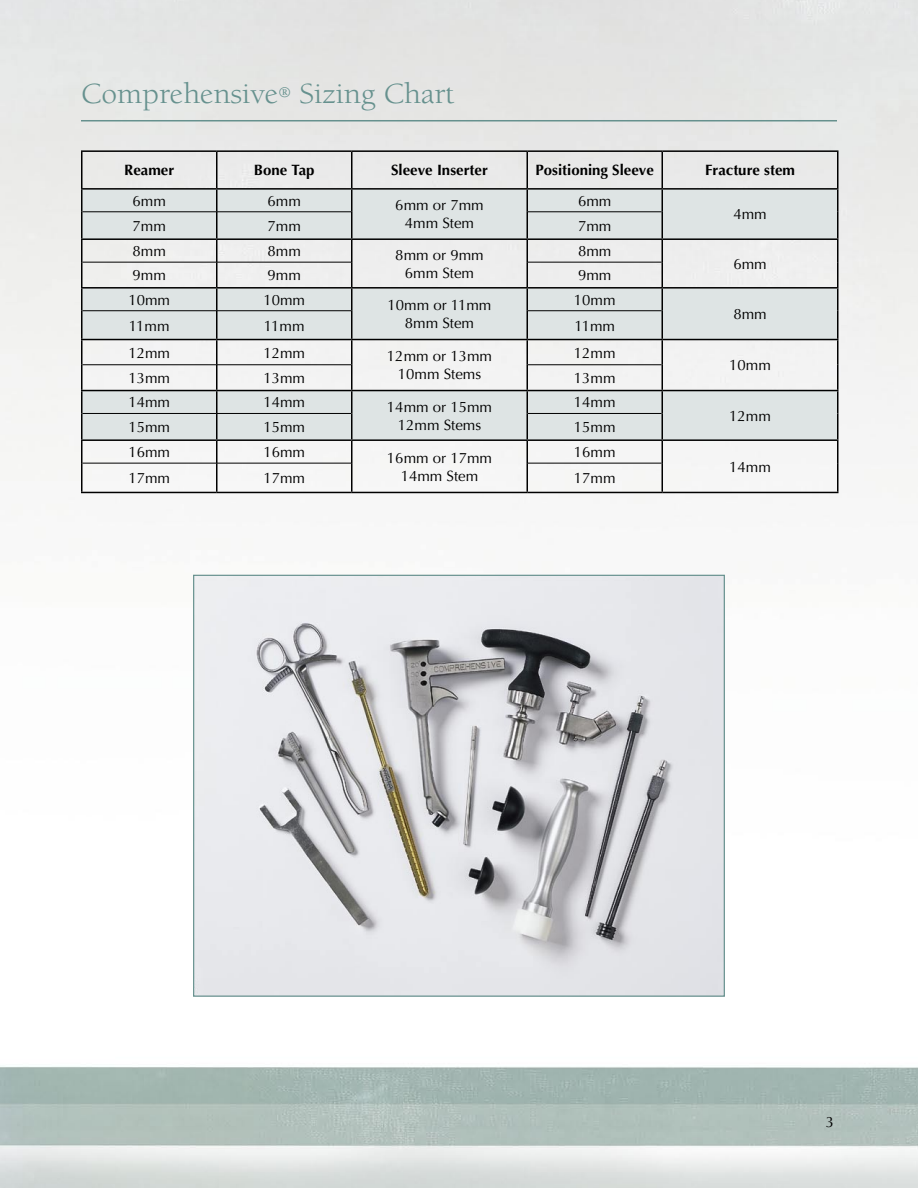
<style>
.page{position:relative;width:918px;height:1188px;background:#fff}
.page>*{position:absolute;margin:0;border:0;box-sizing:border-box;transform-origin:0 0}
.New_Titles{font:30px "Berkeley";color:#66918e;scale:1.05 1}
.body_text{font:15px "Optima";color:#000}
.body_text-2{font:700 15px "Optima";color:#000}
</style>
<div class="page">
<img style="left:0;top:0;width:918px;height:1188px">
<div style="left:82px;top:391px;width:755px;height:49px;background:#dee4e4"></div>
<div style="left:82px;top:289px;width:755px;height:50px;background:#dee4e4"></div>
<div style="left:82px;top:189px;width:755px;height:49px;background:#dee4e4"></div>
<hr style="left:81px;top:150px;width:136px;height:2px;background:#000">
<hr style="left:81px;top:152px;width:1px;height:36px;background:#000">
<hr style="left:217px;top:150px;width:135px;height:2px;background:#000">
<hr style="left:216px;top:152px;width:2px;height:36px;background:#000">
<hr style="left:352px;top:150px;width:175px;height:2px;background:#000">
<hr style="left:351px;top:152px;width:1px;height:36px;background:#000">
<hr style="left:527px;top:150px;width:135px;height:2px;background:#000">
<hr style="left:526px;top:152px;width:2px;height:36px;background:#000">
<hr style="left:662px;top:150px;width:176px;height:2px;background:#000">
<hr style="left:662px;top:152px;width:1px;height:36px;background:#000">
<hr style="left:837px;top:152px;width:1px;height:36px;background:#000">
<hr style="left:81px;top:188px;width:136px;height:2px;background:#000">
<hr style="left:217px;top:188px;width:135px;height:2px;background:#000">
<hr style="left:216px;top:190px;width:2px;height:22px;background:#000">
<hr style="left:352px;top:188px;width:175px;height:2px;background:#000">
<hr style="left:527px;top:188px;width:135px;height:2px;background:#000">
<hr style="left:526px;top:190px;width:2px;height:22px;background:#000">
<hr style="left:662px;top:188px;width:176px;height:2px;background:#000">
<hr style="left:216px;top:212px;width:2px;height:26px;background:#000">
<hr style="left:526px;top:212px;width:2px;height:26px;background:#000">
<hr style="left:81px;top:238px;width:136px;height:2px;background:#000">
<hr style="left:217px;top:238px;width:135px;height:2px;background:#000">
<hr style="left:216px;top:240px;width:2px;height:22px;background:#000">
<hr style="left:352px;top:238px;width:175px;height:2px;background:#000">
<hr style="left:527px;top:238px;width:135px;height:2px;background:#000">
<hr style="left:526px;top:240px;width:2px;height:22px;background:#000">
<hr style="left:662px;top:238px;width:176px;height:2px;background:#000">
<hr style="left:216px;top:262px;width:2px;height:25px;background:#000">
<hr style="left:526px;top:262px;width:2px;height:25px;background:#000">
<hr style="left:81px;top:287px;width:136px;height:2px;background:#000">
<hr style="left:217px;top:287px;width:135px;height:2px;background:#000">
<hr style="left:216px;top:289px;width:2px;height:22px;background:#000">
<hr style="left:352px;top:287px;width:175px;height:2px;background:#000">
<hr style="left:527px;top:287px;width:135px;height:2px;background:#000">
<hr style="left:526px;top:289px;width:2px;height:22px;background:#000">
<hr style="left:662px;top:287px;width:176px;height:2px;background:#000">
<hr style="left:216px;top:311px;width:2px;height:28px;background:#000">
<hr style="left:526px;top:311px;width:2px;height:28px;background:#000">
<hr style="left:81px;top:339px;width:136px;height:1px;background:#000">
<hr style="left:217px;top:339px;width:135px;height:1px;background:#000">
<hr style="left:216px;top:340px;width:2px;height:25px;background:#000">
<hr style="left:352px;top:339px;width:175px;height:1px;background:#000">
<hr style="left:527px;top:339px;width:135px;height:1px;background:#000">
<hr style="left:526px;top:340px;width:2px;height:25px;background:#000">
<hr style="left:662px;top:339px;width:176px;height:1px;background:#000">
<hr style="left:216px;top:365px;width:2px;height:25px;background:#000">
<hr style="left:526px;top:365px;width:2px;height:25px;background:#000">
<hr style="left:81px;top:390px;width:136px;height:1px;background:#000">
<hr style="left:217px;top:390px;width:135px;height:1px;background:#000">
<hr style="left:216px;top:391px;width:2px;height:22px;background:#000">
<hr style="left:352px;top:390px;width:175px;height:1px;background:#000">
<hr style="left:527px;top:390px;width:135px;height:1px;background:#000">
<hr style="left:526px;top:391px;width:2px;height:22px;background:#000">
<hr style="left:662px;top:390px;width:176px;height:1px;background:#000">
<hr style="left:216px;top:414px;width:2px;height:25px;background:#000">
<hr style="left:526px;top:413px;width:2px;height:26px;background:#000">
<hr style="left:81px;top:439px;width:136px;height:2px;background:#000">
<hr style="left:217px;top:439px;width:135px;height:2px;background:#000">
<hr style="left:216px;top:441px;width:2px;height:22px;background:#000">
<hr style="left:352px;top:439px;width:175px;height:2px;background:#000">
<hr style="left:527px;top:439px;width:135px;height:2px;background:#000">
<hr style="left:526px;top:441px;width:2px;height:22px;background:#000">
<hr style="left:662px;top:439px;width:176px;height:2px;background:#000">
<svg style="left:81px;top:190px;width:1px;height:302px"></svg>
<hr style="left:216px;top:463px;width:2px;height:29px;background:#000">
<svg style="left:351px;top:190px;width:1px;height:302px"></svg>
<hr style="left:526px;top:463px;width:2px;height:29px;background:#000">
<svg style="left:662px;top:190px;width:1px;height:302px"></svg>
<svg style="left:837px;top:190px;width:1px;height:302px"></svg>
<hr style="left:81px;top:492px;width:136px;height:1px;background:#000">
<hr style="left:217px;top:492px;width:135px;height:1px;background:#000">
<hr style="left:352px;top:492px;width:175px;height:1px;background:#000">
<hr style="left:527px;top:492px;width:135px;height:1px;background:#000">
<hr style="left:662px;top:492px;width:176px;height:1px;background:#000">
<hr style="left:82px;top:212px;width:135px;height:1px;background:#000">
<hr style="left:217px;top:212px;width:134px;height:1px;background:#000">
<hr style="left:528px;top:212px;width:134px;height:1px;background:#000">
<hr style="left:82px;top:262px;width:135px;height:1px;background:#000">
<hr style="left:217px;top:262px;width:134px;height:1px;background:#000">
<hr style="left:528px;top:262px;width:134px;height:1px;background:#000">
<hr style="left:82px;top:310px;width:135px;height:1px;background:#000">
<hr style="left:217px;top:310px;width:134px;height:1px;background:#000">
<hr style="left:528px;top:310px;width:134px;height:1px;background:#000">
<hr style="left:82px;top:365px;width:135px;height:1px;background:#000">
<hr style="left:217px;top:365px;width:134px;height:1px;background:#000">
<hr style="left:528px;top:365px;width:134px;height:1px;background:#000">
<hr style="left:82px;top:413px;width:135px;height:1px;background:#000">
<hr style="left:217px;top:413px;width:134px;height:1px;background:#000">
<hr style="left:528px;top:413px;width:134px;height:1px;background:#000">
<hr style="left:82px;top:463px;width:135px;height:1px;background:#000">
<hr style="left:217px;top:463px;width:134px;height:1px;background:#000">
<hr style="left:528px;top:463px;width:134px;height:1px;background:#000">
<hr style="left:81px;top:120px;width:756px;height:1px;background:#66918e">
<img style="left:195px;top:577px;width:528px;height:418px">
<p class="New_Titles" style="left:81px;top:78px;width:358px">Comprehensive<sup>®</sup> Sizing Chart</p>
<p class="body_text-2" style="left:124px;top:162px;width:51px">Reamer</p>
<p class="body_text-2" style="left:254px;top:162px;width:62px">Bone Tap</p>
<p class="body_text-2" style="left:391px;top:162px;width:98px">Sleeve Inserter</p>
<p class="body_text-2" style="left:536px;top:162px;width:120px">Positioning Sleeve</p>
<p class="body_text-2" style="left:705px;top:162px;width:92px">Fracture stem</p>
<p class="body_text" style="left:133px;top:192px;width:35px">6mm</p>
<p class="body_text" style="left:268px;top:192px;width:35px">6mm</p>
<p class="body_text" style="left:395px;top:197px;width:90px">6mm or 7mm</p>
<p class="body_text" style="left:405px;top:215px;width:71px">4mm Stem</p>
<p class="body_text" style="left:578px;top:192px;width:35px">6mm</p>
<p class="body_text" style="left:733px;top:206px;width:35px">4mm</p>
<p class="body_text" style="left:133px;top:217px;width:35px">7mm</p>
<p class="body_text" style="left:268px;top:217px;width:35px">7mm</p>
<p class="body_text" style="left:578px;top:217px;width:35px">7mm</p>
<p class="body_text" style="left:133px;top:242px;width:35px">8mm</p>
<p class="body_text" style="left:268px;top:242px;width:35px">8mm</p>
<p class="body_text" style="left:395px;top:246px;width:90px">8mm or 9mm</p>
<p class="body_text" style="left:405px;top:264px;width:71px">6mm Stem</p>
<p class="body_text" style="left:578px;top:242px;width:35px">8mm</p>
<p class="body_text" style="left:733px;top:255px;width:35px">6mm</p>
<p class="body_text" style="left:133px;top:267px;width:35px">9mm</p>
<p class="body_text" style="left:268px;top:267px;width:35px">9mm</p>
<p class="body_text" style="left:578px;top:267px;width:35px">9mm</p>
<p class="body_text" style="left:128px;top:291px;width:43px">10mm</p>
<p class="body_text" style="left:263px;top:291px;width:43px">10mm</p>
<p class="body_text" style="left:574px;top:291px;width:43px">10mm</p>
<p class="body_text" style="left:388px;top:296px;width:105px">10mm or 11mm</p>
<p class="body_text" style="left:405px;top:314px;width:71px">8mm Stem</p>
<p class="body_text" style="left:733px;top:305px;width:35px">8mm</p>
<p class="body_text" style="left:129px;top:317px;width:42px">11mm</p>
<p class="body_text" style="left:264px;top:317px;width:42px">11mm</p>
<p class="body_text" style="left:574px;top:317px;width:42px">11mm</p>
<p class="body_text" style="left:128px;top:344px;width:43px">12mm</p>
<p class="body_text" style="left:263px;top:344px;width:43px">12mm</p>
<p class="body_text" style="left:387px;top:348px;width:107px">12mm or 13mm</p>
<p class="body_text" style="left:398px;top:366px;width:85px">10mm Stems</p>
<p class="body_text" style="left:574px;top:344px;width:43px">12mm</p>
<p class="body_text" style="left:729px;top:357px;width:43px">10mm</p>
<p class="body_text" style="left:128px;top:369px;width:43px">13mm</p>
<p class="body_text" style="left:263px;top:369px;width:43px">13mm</p>
<p class="body_text" style="left:574px;top:369px;width:43px">13mm</p>
<p class="body_text" style="left:128px;top:394px;width:43px">14mm</p>
<p class="body_text" style="left:263px;top:394px;width:43px">14mm</p>
<p class="body_text" style="left:387px;top:398px;width:107px">14mm or 15mm</p>
<p class="body_text" style="left:398px;top:416px;width:85px">12mm Stems</p>
<p class="body_text" style="left:574px;top:394px;width:43px">14mm</p>
<p class="body_text" style="left:729px;top:407px;width:43px">12mm</p>
<p class="body_text" style="left:128px;top:419px;width:43px">15mm</p>
<p class="body_text" style="left:263px;top:419px;width:43px">15mm</p>
<p class="body_text" style="left:574px;top:419px;width:43px">15mm</p>
<p class="body_text" style="left:128px;top:443px;width:43px">16mm</p>
<p class="body_text" style="left:263px;top:443px;width:43px">16mm</p>
<p class="body_text" style="left:574px;top:443px;width:43px">16mm</p>
<p class="body_text" style="left:387px;top:449px;width:107px">16mm or 17mm</p>
<p class="body_text" style="left:401px;top:467px;width:79px">14mm Stem</p>
<p class="body_text" style="left:729px;top:458px;width:43px">14mm</p>
<p class="body_text" style="left:128px;top:469px;width:43px">17mm</p>
<p class="body_text" style="left:263px;top:469px;width:43px">17mm</p>
<p class="body_text" style="left:574px;top:469px;width:43px">17mm</p>
<p class="body_text" style="left:826px;top:1113px;width:10px">3</p>
</div>
